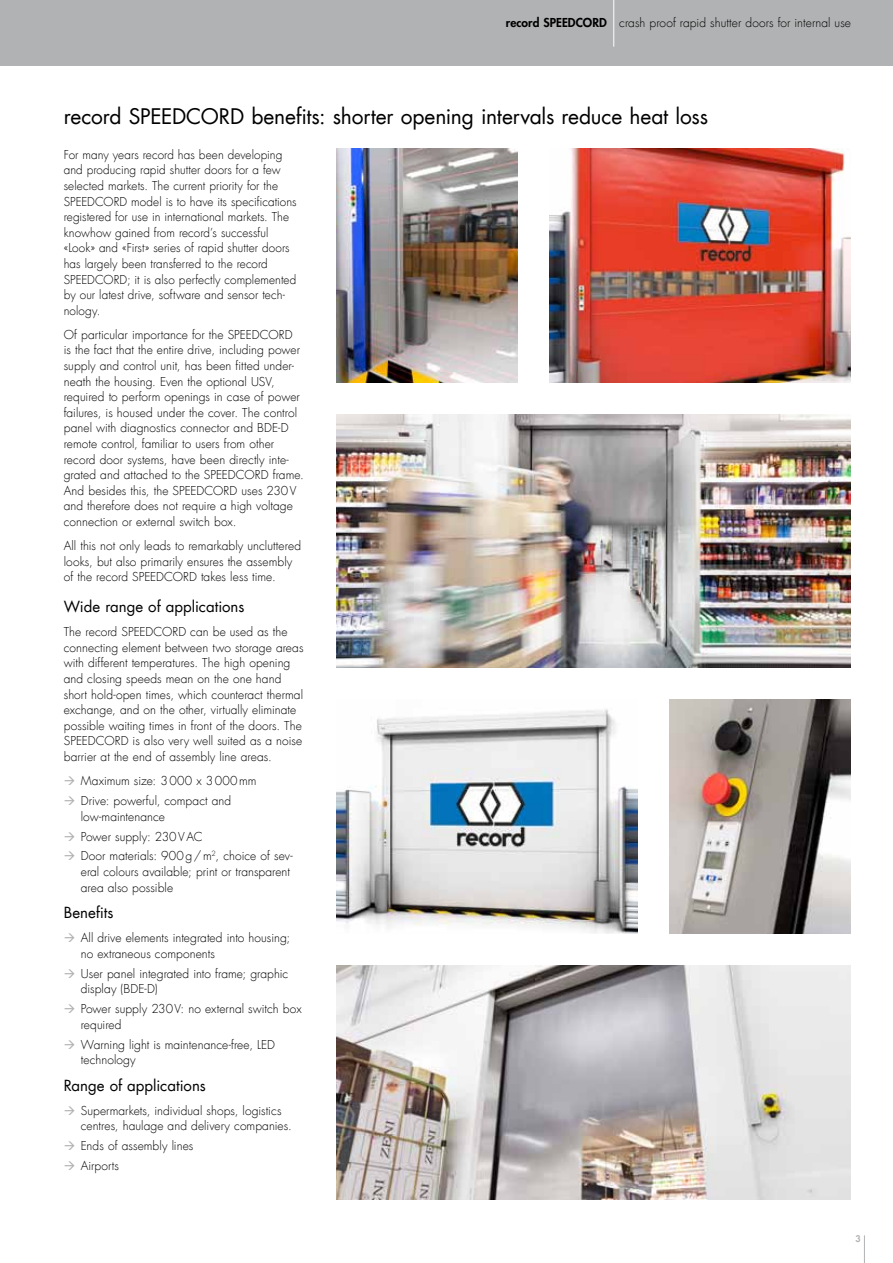
<style>
.page{position:relative;width:893px;height:1263px;background:#fff}
.page>*{position:absolute;margin:0;border:0;box-sizing:border-box;transform-origin:0 0}
.t1{font:21px "Futura Com";letter-spacing:-.005em;color:#000}
.t2{font:15px "Futura Com";color:#000}
.t3{font:300 12px/15.6px "Futura Com";letter-spacing:.005em;color:#000}
.t4{font:800 9px "Futura Std";color:#b1b2b3}
.s1{font-family:"Futura Std";font-weight:800}
</style>
<div class="page">
<div style="left:0;top:0;width:893px;height:66px;background:#b1b2b3"></div>
<svg style="left:864px;top:1235px;width:1px;height:28px"></svg>
<img style="left:337px;top:965px;width:513px;height:234px">
<img style="left:337px;top:415px;width:513px;height:253px">
<img style="left:337px;top:709px;width:301px;height:224px">
<img style="left:337px;top:149px;width:180px;height:234px">
<img style="left:670px;top:699px;width:180px;height:234px">
<img style="left:549px;top:149px;width:301px;height:234px">
<hr style="left:613px;top:0;width:1px;height:47px;background:#fff">
<p class="t3" style="left:506px;top:15px;width:347px"><span class="s1">record Speedcord</span> crash proof rapid shutter doors for internal use</p>
<h1 class="t1" style="left:64px;top:102px;width:646px">record SPEEDCORD benefits: shorter opening intervals reduce heat loss</h1>
<p class="t3" style="left:64px;top:147px;width:234px">For many years record has been developing and producing rapid shutter doors for a few selected markets. The current priority for the SPEEDCORD model is to have its specifications registered for use in international markets. The knowhow gained from record’s successful «Look» and «First» series of rapid shutter doors has largely been transferred to the record SPEEDCORD; it is also perfectly complemented by our latest drive, software and sensor tech&shy;nology.</p>
<p class="t3" style="left:64px;top:327px;width:242px">Of particular importance for the SPEEDCORD<br>is the fact that the entire drive, including power supply and control unit, has been fitted under&shy;neath the housing. Even the optional USV, required to perform openings in case of power failures, is housed under the cover. The control panel with diagnostics connector and BDE-D remote control, familiar to users from other record door systems, have been directly inte&shy;grated and attached to the SPEEDCORD frame.<br>And besides this, the SPEEDCORD uses 230V and therefore does not require a high voltage connection or external switch box.</p>
<p class="t3" style="left:64px;top:538px;width:239px">All this not only leads to remarkably uncluttered looks, but also primarily ensures the assembly of the record SPEEDCORD takes less time.</p>
<p class="t2" style="left:64px;top:596px;width:182px">Wide range of applications</p>
<p class="t3" style="left:64px;top:624px;width:241px">The record SPEEDCORD can be used as the connecting element between two storage areas with different temperatures. The high opening and closing speeds mean on the one hand short hold-open times, which counteract thermal exchange, and on the other, virtually eliminate possible waiting times in front of the doors. The SPEEDCORD is also very well suited as a noise barrier at the end of assembly line areas.</p>
<p class="t3" style="left:81px;top:771px;width:177px;line-height:19.8px">Maximum size: 3000 x 3000mm<br>Drive: powerful, compact and</p>
<p class="t3" style="left:81px;top:806px;width:213px;line-height:19.8px">low-maintenance<br>Power supply: 230VAC<br>Door materials: 900g/m<sup>2</sup>, choice of sev-</p>
<p class="t3" style="left:81px;top:864px;width:211px">eral colours available; print or transparent area also possible</p>
<p class="t2" style="left:64px;top:902px;width:51px">Benefits</p>
<p class="t3" style="left:81px;top:930px;width:211px">All drive elements integrated into housing; no extraneous components</p>
<p class="t3" style="left:81px;top:965px;width:209px">User panel integrated into frame; graphic display (BDE-D)</p>
<p class="t3" style="left:81px;top:1001px;width:222px">Power supply 230V: no external switch box required</p>
<p class="t3" style="left:81px;top:1036px;width:196px">Warning light is maintenance-free, LED technology</p>
<p class="t2" style="left:64px;top:1075px;width:143px">Range of applications</p>
<p class="t3" style="left:81px;top:1103px;width:213px">Supermarkets, individual shops, logistics centres, haulage and delivery companies.</p>
<p class="t3" style="left:81px;top:1136px;width:114px;line-height:19.8px">Ends of assembly lines<br>Airports</p>
<p class="t4" style="left:855px;top:1233px;width:7px">3</p>
</div>
